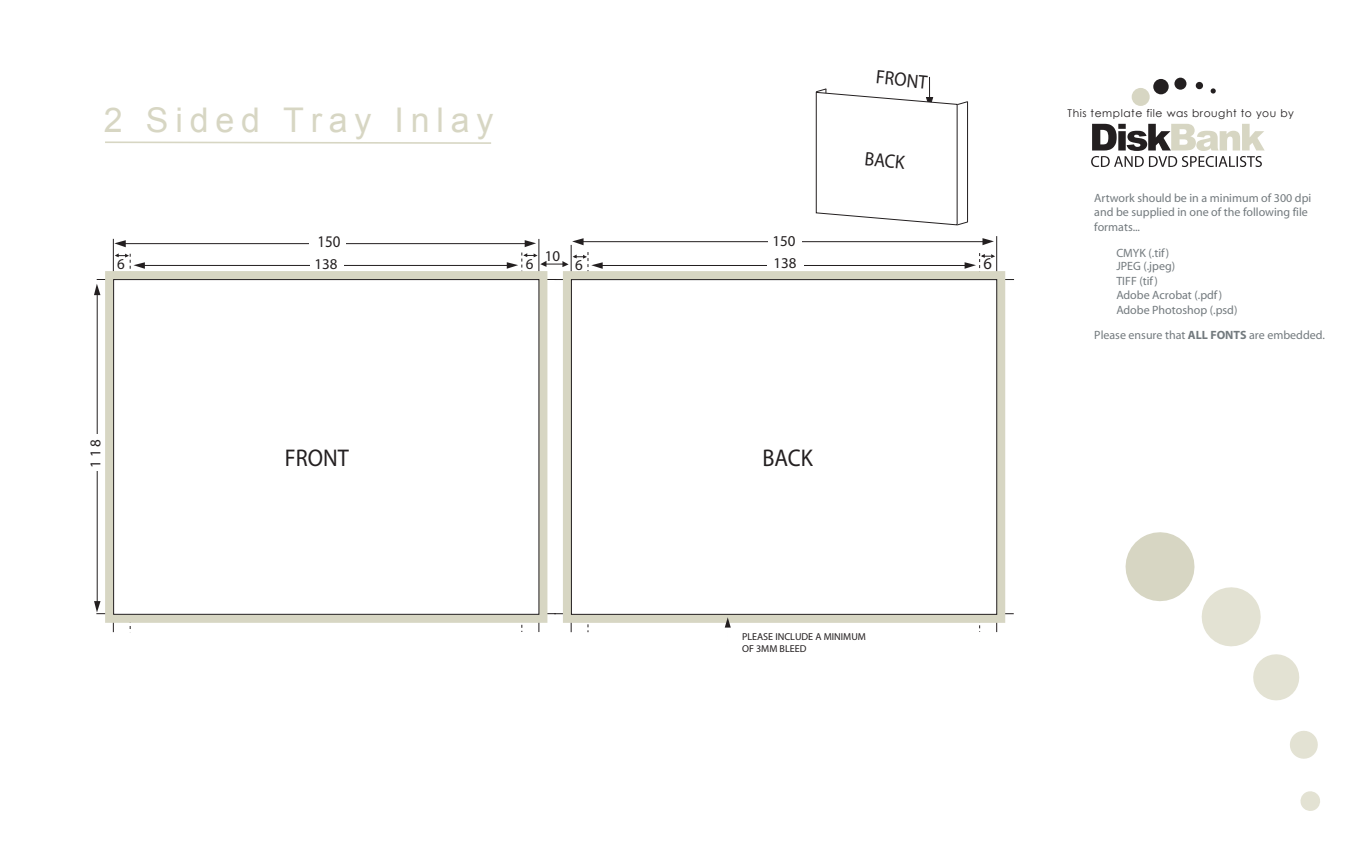
<style>
.page{position:relative;width:1361px;height:851px;background:#fff}
.page>*{position:absolute;margin:0;border:0;box-sizing:border-box;transform-origin:0 0}
.t1{font:34px "Arial";letter-spacing:.2em;color:#d7d6c3}
.t2{font:24.2px "Myriad Pro";color:#231f20;scale:.92 1}
.t3{font:19.4px "Myriad";color:#231f20;scale:.92 1}
.t4{font:16.6px "Myriad";color:#231f20}
.t5{font:16.3px "Myriad";color:#231f20;scale:.92 1}
.t6{font:15.1px "Myriad";color:#231f20}
.t7{font:15px "Myriad";color:#231f20}
.t8{font:12px/14.4px "Myriad";color:#737a7e}
.t9{font:10.7px "Century Gothic";color:#231f20}
.t10{font:10.1px/12.1px "Myriad";color:#231f20}
.s1{font-weight:700}
</style>
<div class="page">
<hr style="left:580px;top:241px;width:406px;height:1px;background:#231f20">
<div style="left:768px;top:233px;width:34px;height:17px;background:#fff"></div>
<svg style="left:982px;top:238px;width:12px;height:7px"></svg>
<hr style="left:601px;top:265px;width:367px;height:1px;background:#231f20">
<div style="left:767px;top:256px;width:37px;height:16px;background:#fff"></div>
<hr style="left:996px;top:236px;width:1px;height:396px;background:#231f20">
<hr style="left:554px;top:613px;width:459px;height:1px;background:#231f20">
<hr style="left:554px;top:279px;width:460px;height:1px;background:#231f20">
<svg style="left:603px;top:271px;width:402px;height:351px;background:#cdccba"></svg>
<div style="left:571px;top:279px;width:426px;height:335px;background:#fff;border:1px solid #231f20"></div>
<svg style="left:815px;top:77px;width:154px;height:149px"></svg>
<svg style="left:725px;top:617px;width:6px;height:11px"></svg>
<hr style="left:122px;top:243px;width:407px;height:1px;background:#231f20">
<div style="left:309px;top:235px;width:37px;height:17px;background:#fff"></div>
<svg style="left:114px;top:240px;width:12px;height:7px"></svg>
<hr style="left:143px;top:265px;width:368px;height:1px;background:#231f20">
<div style="left:310px;top:257px;width:34px;height:13px;background:#fff"></div>
<hr style="left:97px;top:291px;width:1px;height:312px;background:#231f20">
<div style="left:88px;top:434px;width:15px;height:36px;background:#fff"></div>
<svg style="left:94px;top:284px;width:6px;height:11px"></svg>
<svg style="left:94px;top:601px;width:7px;height:11px"></svg>
<hr style="left:113px;top:239px;width:1px;height:393px;background:#231f20">
<hr style="left:96px;top:613px;width:460px;height:1px;background:#231f20">
<hr style="left:97px;top:279px;width:459px;height:1px;background:#231f20">
<div style="left:105px;top:271px;width:402px;height:351px;background:#d7d6c3"></div>
<div style="left:113px;top:279px;width:426px;height:335px;background:#fff;border:1px solid #231f20"></div>
<svg style="left:115px;top:253px;width:30px;height:376px"></svg>
<svg style="left:507px;top:238px;width:96px;height:394px"></svg>
<svg style="left:964px;top:253px;width:31px;height:379px"></svg>
<svg style="left:105px;top:141px;width:386px;height:3px"></svg>
<div style="left:1131px;top:88px;width:18px;height:18px;background:#d7d6c3;border-radius:50%"></div>
<div style="left:1153px;top:79px;width:15px;height:15px;background:#231f20;border-radius:50%"></div>
<div style="left:1174px;top:78px;width:12px;height:12px;background:#231f20;border-radius:50%"></div>
<div style="left:1195px;top:82px;width:8px;height:7px;background:#231f20;border-radius:50%"></div>
<svg style="left:1210px;top:88px;width:5px;height:5px"></svg>
<svg style="left:1091px;top:124px;width:173px;height:43px"></svg>
<svg style="left:1125px;top:532px;width:175px;height:169px"></svg>
<svg style="left:1290px;top:731px;width:28px;height:28px"></svg>
<svg style="left:1300px;top:791px;width:20px;height:20px"></svg>
<h3 class="t3" style="left:877px;top:67px;width:57px;rotate:6deg">F R O N T</h3>
<h1 class="t1" style="left:104px;top:98px;width:391px">2 Sided Tray Inlay</h1>
<p class="t9" style="left:1067px;top:106px;width:228px">T h i s t e m p l a t e f i l e w a s b r o u g h t t o y o u b y</p>
<h3 class="t3" style="left:865px;top:149px;width:45px;rotate:6deg">B A C K</h3>
<p class="t6" style="left:772px;top:233px;width:25px">150</p>
<p class="t7" style="left:773px;top:255px;width:25px">138</p>
<h3 class="t5" style="left:317px;top:233px;width:27px">150</h3>
<p class="t7" style="left:314px;top:256px;width:25px">138</p>
<p class="t7" style="left:545px;top:249px;width:17px">10</p>
<p class="t6" style="left:117px;top:256px;width:9px">6</p>
<p class="t6" style="left:526px;top:256px;width:9px">6</p>
<p class="t6" style="left:575px;top:257px;width:9px">6</p>
<h3 class="t4" style="left:983px;top:255px;width:10px">6</h3>
<p class="t7" style="left:88px;top:467px;width:30px;rotate:-90deg">118</p>
<h2 class="t2" style="left:285px;top:442px;width:71px">FR ONT</h2>
<h2 class="t2" style="left:762px;top:442px;width:56px">B A CK</h2>
<p class="t10" style="left:742px;top:631px;width:125px">PLEASE INCLUDE A MINIMUM<br>OF 3MM BLEED</p>
<p class="t8" style="left:1094px;top:191px;width:218px">Artwork should be in a minimum of 300 dpi and be supplied in one of the following file formats...</p>
<p class="t8" style="left:1116px;top:246px;width:60px;line-height:13.6px">CMYK (.tif)<br>JPEG (.jpeg)</p>
<p class="t8" style="left:1116px;top:274px;width:123px">TIFF (tif)<br>Adobe Acrobat (.pdf)<br>Adobe Photoshop (.psd)</p>
<p class="t8" style="left:1094px;top:328px;width:232px">Please ensure that <span class="s1">ALL FONTS</span> are embedded.</p>
</div>
